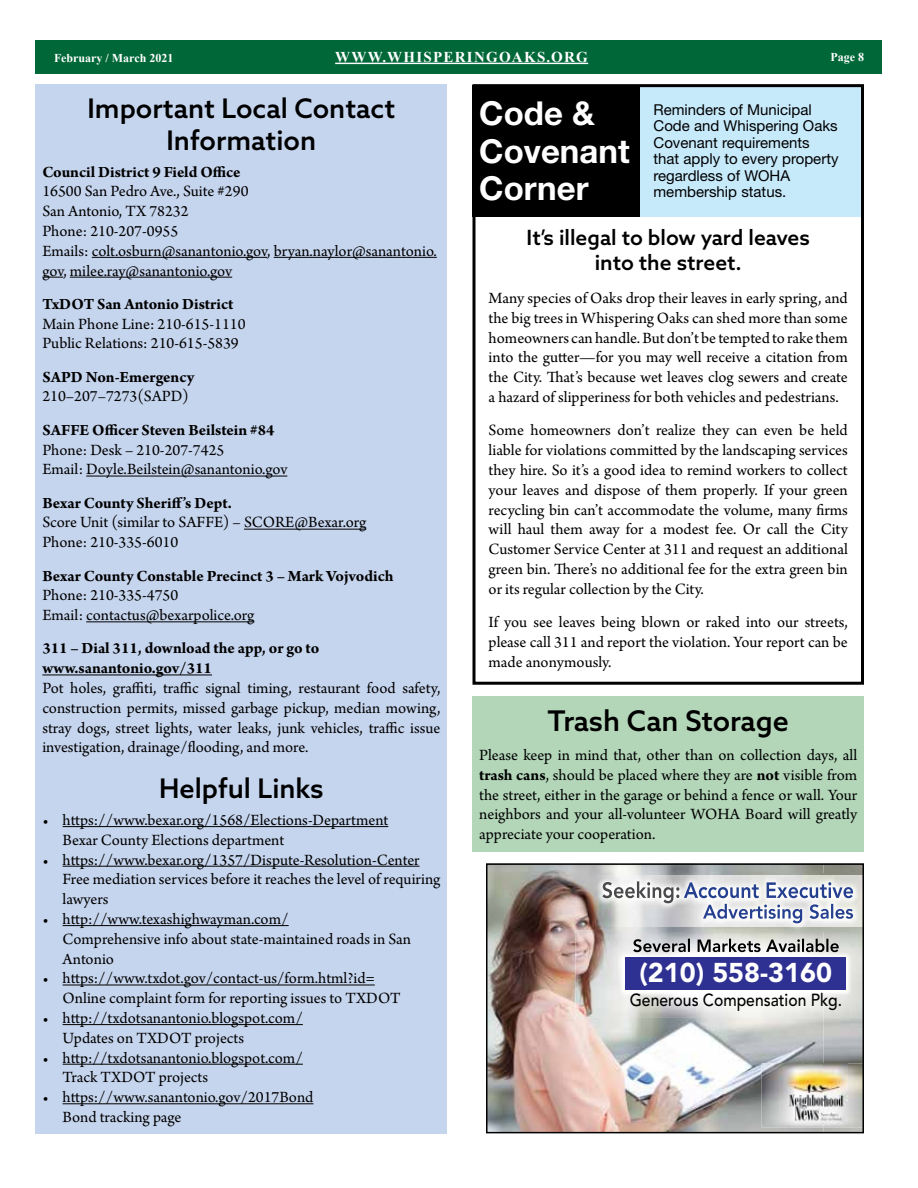
<style>
.page{position:relative;width:918px;height:1188px;background:#fff}
.page>*{position:absolute;margin:0;border:0;box-sizing:border-box;transform-origin:0 0}
.t1{font:700 33px/37.5px "Helvetica Neue LT Std";color:#fff}
.t2{font:500 28.5px "Azo Sans";color:#000}
.t3{font:500 27px/32.4px "Azo Sans";color:#000;text-align:center}
.t4{font:900 27px "Avenir LT Std";color:#fff}
.t5{font:500 21px/25.2px "Azo Sans";color:#000;text-align:center}
.t6{font:500 17.4px "Avenir LT Std";color:#000;scale:.9 1}
.t7{font:16.5px/19.8px "Arno Pro";color:#000}
.t8{font:700 16.5px/19.8px "Arno Pro";color:#000}
.t9{font:15px/16.5px "Helvetica Neue LT Std";color:#000}
.t10{font:700 15px "Times New Roman";letter-spacing:.085em;color:#fff}
.t11{font:700 12px "Times New Roman";color:#fff}
.s1{font-weight:700}
</style>
<div class="page">
<div style="left:36px;top:40px;width:846px;height:34px;background:#006838"></div>
<hr style="left:335px;top:63px;width:253px;height:1px;background:#fff">
<div style="left:36px;top:84px;width:411px;height:1050px;background:#c6d5ee"></div>
<hr style="left:92px;top:257px;width:175px;height:1px;background:#000">
<hr style="left:274px;top:257px;width:163px;height:1px;background:#000">
<svg style="left:42px;top:277px;width:21px;height:1px"></svg>
<hr style="left:70px;top:277px;width:162px;height:1px;background:#000">
<hr style="left:86px;top:476px;width:201px;height:1px;background:#000">
<hr style="left:244px;top:529px;width:122px;height:1px;background:#000">
<hr style="left:86px;top:621px;width:168px;height:1px;background:#000">
<hr style="left:42px;top:675px;width:170px;height:1px;background:#000">
<hr style="left:63px;top:826px;width:325px;height:1px;background:#000">
<hr style="left:63px;top:866px;width:357px;height:1px;background:#000">
<hr style="left:63px;top:925px;width:226px;height:1px;background:#000">
<hr style="left:63px;top:985px;width:312px;height:1px;background:#000">
<hr style="left:63px;top:1024px;width:240px;height:1px;background:#000">
<hr style="left:63px;top:1064px;width:240px;height:1px;background:#000">
<hr style="left:63px;top:1103px;width:250px;height:1px;background:#000">
<div style="left:472px;top:85px;width:168px;height:132px;background:#000"></div>
<div style="left:640px;top:85px;width:224px;height:132px;background:#c7eafb"></div>
<div style="left:472px;top:84px;width:392px;height:601px;border:3px solid #000"></div>
<div style="left:472px;top:696px;width:392px;height:156px;background:#b3d6b9"></div>
<svg style="left:838px;top:1133px;width:26px;height:1px"></svg>
<img style="left:489px;top:866px;width:335px;height:264px">
<img style="left:824px;top:866px;width:37px;height:264px">
<img style="left:589px;top:875px;width:272px;height:51px">
<img style="left:595px;top:874px;width:266px;height:1px">
<img style="left:595px;top:926px;width:266px;height:5px">
<svg style="left:602px;top:881px;width:251px;height:42px"></svg>
<img style="left:762px;top:1063px;width:99px;height:64px">
<img style="left:779px;top:1063px;width:68px;height:60px">
<img style="left:576px;top:931px;width:285px;height:86px">
<img style="left:619px;top:951px;width:233px;height:45px">
<div style="left:625px;top:958px;width:221px;height:32px;background:#2e3092"></div>
<svg style="left:633px;top:939px;width:206px;height:13px;background:#959595"></svg>
<div style="left:486px;top:863px;width:378px;height:270px;border:2px solid #000"></div>
<p class="t11" style="left:54px;top:49px;width:121px">February / March 2021</p>
<p class="t10" style="left:335px;top:46px;width:254px">WWW.WHISPERINGOAKS.ORG</p>
<p class="t11" style="left:830px;top:48px;width:35px">Page 8</p>
<h3 class="t3" style="left:88px;top:91px;width:309px">Important Local Contact<br>Information</h3>
<p class="t8" style="left:42px;top:162px;width:200px">Council District 9 Field Office</p>
<p class="t7" style="left:42px;top:182px;width:396px">16500 San Pedro Ave., Suite #290<br>San Antonio, TX 78232<br>Phone: 210-207-0955<br>Emails: colt.osburn@sanantonio.gov, bryan.naylor@sanantonio. gov, milee.ray@sanantonio.gov</p>
<p class="t8" style="left:42px;top:295px;width:193px">TxDOT San Antonio District</p>
<p class="t7" style="left:42px;top:315px;width:205px">Main Phone Line: 210-615-1110<br>Public Relations: 210-615-5839</p>
<p class="t8" style="left:42px;top:368px;width:153px">SAPD Non-Emergency</p>
<p class="t7" style="left:42px;top:388px;width:148px">210–207–7273(SAPD)</p>
<p class="t8" style="left:42px;top:421px;width:234px">SAFFE Officer Steven Beilstein #84</p>
<p class="t7" style="left:42px;top:441px;width:246px">Phone: Desk – 210-207-7425<br>Email: Doyle.Beilstein@sanantonio.gov</p>
<p class="t8" style="left:42px;top:494px;width:191px">Bexar County Sheriff’s Dept.</p>
<p class="t7" style="left:42px;top:514px;width:325px">Score Unit (similar to SAFFE) – SCORE@Bexar.org<br>Phone: 210-335-6010</p>
<p class="t8" style="left:42px;top:567px;width:353px">Bexar County Constable Precinct 3 – Mark Vojvodich</p>
<p class="t7" style="left:42px;top:586px;width:213px">Phone: 210-335-4750<br>Email: contactus@bexarpolice.org</p>
<p class="t8" style="left:42px;top:639px;width:278px">311 – Dial 311, download the app, or go to www.sanantonio.gov/311</p>
<p class="t7" style="left:42px;top:679px;width:399px;text-align:justify">Pot holes, graffiti, traffic signal timing, restaurant food safety, construction permits, missed garbage pickup, median mowing, stray dogs, street lights, water leaks, junk vehicles, traffic issue investigation, drainage/flooding, and more.</p>
<h3 class="t3" style="left:159px;top:772px;width:166px">Helpful Links</h3>
<p class="t7" style="left:63px;top:811px;width:327px;text-indent:-20px">• https://www.bexar.org/1568/Elections-Department<br>Bexar County Elections department</p>
<p class="t7" style="left:63px;top:851px;width:379px;text-indent:-20px">• https://www.bexar.org/1357/Dispute-Resolution-Center<br>Free mediation services before it reaches the level of requiring lawyers</p>
<p class="t7" style="left:63px;top:910px;width:350px;text-indent:-20px">• http://www.texashighwayman.com/<br>Comprehensive info about state-maintained roads in San<br>Antonio</p>
<p class="t7" style="left:63px;top:969px;width:340px;text-indent:-20px">• https://www.txdot.gov/contact-us/form.html?id=<br>Online complaint form for reporting issues to TXDOT</p>
<p class="t7" style="left:63px;top:1009px;width:242px;text-indent:-20px">• http://txdotsanantonio.blogspot.com/<br>Updates on TXDOT projects</p>
<p class="t7" style="left:63px;top:1049px;width:242px;text-indent:-20px">• http://txdotsanantonio.blogspot.com/<br>Track TXDOT projects</p>
<p class="t7" style="left:63px;top:1088px;width:252px;text-indent:-20px">• https://www.sanantonio.gov/2017Bond<br>Bond tracking page</p>
<h1 class="t1" style="left:479px;top:94px;width:152px">Code &amp;<br>Covenant<br>Corner</h1>
<p class="t9" style="left:654px;top:101px;width:187px">Reminders of Municipal<br>Code and Whispering Oaks<br>Covenant requirements that apply to every property regardless of WOHA membership status.</p>
<p class="t5" style="left:527px;top:224px;width:285px">It’s illegal to blow yard leaves into the street.</p>
<p class="t7" style="left:489px;top:289px;width:361px;text-align:justify">Many species of Oaks drop their leaves in early spring, and the big trees in Whispering Oaks can shed more than some homeowners can handle. But don’t be tempted to rake them into the gutter—for you may well receive a citation from the City. That’s because wet leaves clog sewers and create a hazard of slipperiness for both vehicles and pedestrians.</p>
<p class="t7" style="left:489px;top:421px;width:361px;text-align:justify">Some homeowners don’t realize they can even be held liable for violations committed by the landscaping services they hire. So it’s a good idea to remind workers to collect your leaves and dispose of them properly. If your green recycling bin can’t accommodate the volume, many firms will haul them away for a modest fee. Or call the City Customer Service Center at 311 and request an additional green bin. There’s no additional fee for the extra green bin or its regular collection by the City.</p>
<p class="t7" style="left:489px;top:613px;width:361px;text-align:justify">If you see leaves being blown or raked into our streets, please call 311 and report the violation. Your report can be made anonymously.</p>
<h2 class="t2" style="left:548px;top:702px;width:243px">Trash Can Storage</h2>
<p class="t7" style="left:479px;top:746px;width:380px;text-align:justify">Please keep in mind that, other than on collection days, all <span class="s1">trash cans</span>, should be placed where they are <span class="s1">not</span> visible from the street, either in the garage or behind a fence or wall. Your neighbors and your all-volunteer WOHA Board will greatly appreciate your cooperation.</p>
<h3 class="t4" style="left:639px;top:956px;width:194px">(210) 558-3160</h3>
<p class="t6" style="left:630px;top:990px;width:238px">Generous Compensation Pkg.</p>
</div>
